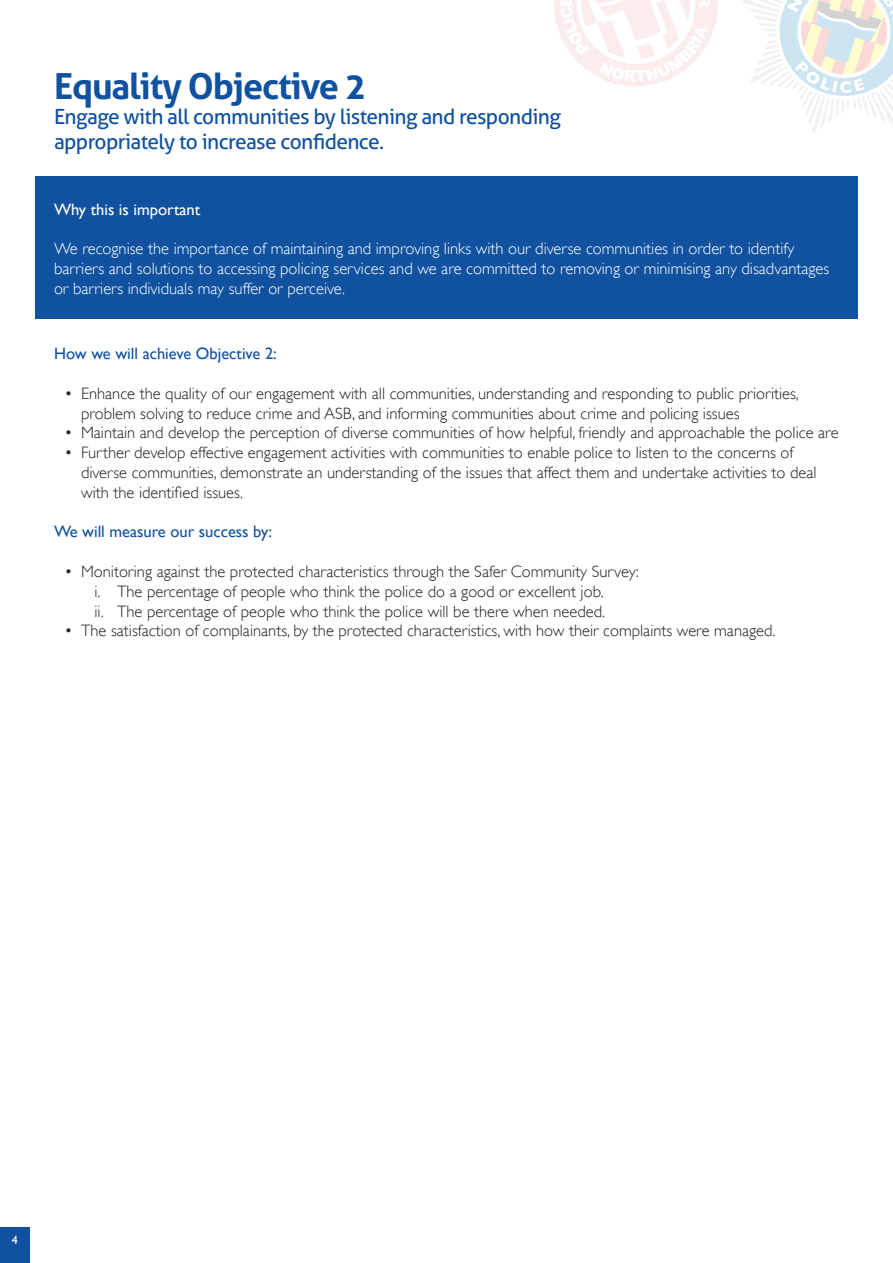
<style>
.page{position:relative;width:893px;height:1263px;background:#fff}
.page>*{position:absolute;margin:0;border:0;box-sizing:border-box;transform-origin:0 0}
.t1{font:700 36px "Aller";letter-spacing:-.03em;color:#1052a0}
.t2{font:21px/25.2px "Aller";letter-spacing:-.03em;color:#1052a0}
.t3{font:300 16.5px/19.8px "Gill Sans";color:#231f20}
.t4{font:300 16.5px/19.8px "Gill Sans";color:#fff}
.t5{font:16.5px "Gill Sans";color:#1052a0}
.t6{font:16.5px "Gill Sans";color:#fff}
.t7{font:12px "Gill Sans";color:#fff}
</style>
<div class="page">
<svg style="left:554px;top:0;width:164px;height:86px"></svg>
<svg style="left:743px;top:0;width:150px;height:133px"></svg>
<div style="left:35px;top:176px;width:822px;height:143px;background:#1052a0"></div>
<div style="left:0;top:1228px;width:30px;height:35px;background:#1052a0"></div>
<h1 class="t1" style="left:54px;top:64px;width:314px">Equality Objective 2</h1>
<p class="t2" style="left:54px;top:104px;width:508px">Engage with all communities by listening and responding appropriately to increase confidence.</p>
<p class="t6" style="left:54px;top:200px;width:148px">Why this is important</p>
<p class="t4" style="left:54px;top:238px;width:777px">We recognise the importance of maintaining and improving links with our diverse communities in order to identify barriers and solutions to accessing policing services and we are committed to removing or minimising any disadvantages or barriers individuals may suffer or perceive.</p>
<p class="t5" style="left:54px;top:344px;width:224px">How we will achieve Objective 2:</p>
<p class="t3" style="left:81px;top:383px;width:719px;text-indent:-16px">• Enhance the quality of our engagement with all communities, understanding and responding to public priorities, problem solving to reduce crime and ASB, and informing communities about crime and policing issues</p>
<p class="t3" style="left:64px;top:422px;width:776px">• Maintain and develop the perception of diverse communities of how helpful, friendly and approachable the police are</p>
<p class="t3" style="left:81px;top:442px;width:737px;text-indent:-16px">• Further develop effective engagement activities with communities to enable police to listen to the concerns of diverse communities, demonstrate an understanding of the issues that affect them and undertake activities to deal with the identified issues.</p>
<p class="t5" style="left:54px;top:522px;width:220px">We will measure our success by:</p>
<p class="t3" style="left:64px;top:561px;width:576px;text-align:center">• Monitoring against the protected characteristics through the Safer Community Survey: i. The percentage of people who think the police do a good or excellent job.<br>ii. The percentage of people who think the police will be there when needed.</p>
<p class="t3" style="left:64px;top:620px;width:712px">• The satisfaction of complainants, by the protected characteristics, with how their complaints were managed.</p>
<p class="t7" style="left:12px;top:1232px;width:7px">4</p>
</div>
